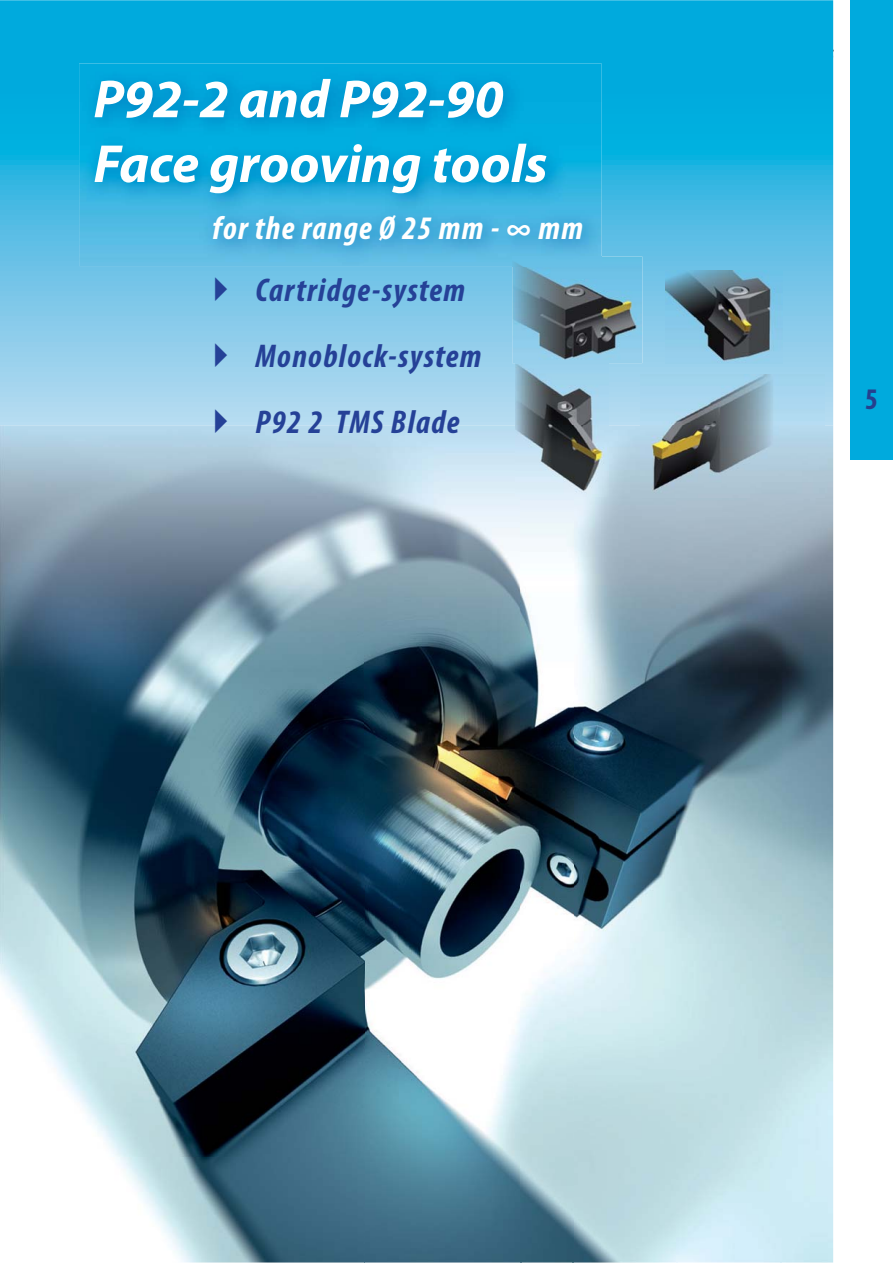
<style>
.page{position:relative;width:893px;height:1263px;background:#fff}
.page>*{position:absolute;margin:0;border:0;box-sizing:border-box;transform-origin:0 0}
.t1{font:italic 700 54px/64.8px "Myriad Pro";color:#fff}
.t2{font:italic 700 condensed 33px/66px "Myriad Pro";letter-spacing:.04em;color:#254197}
.t3{font:italic 700 condensed 33px "Myriad Pro";letter-spacing:.04em;color:#fff}
.t4{font:700 condensed 30px "Myriad Pro";color:#25408e}
</style>
<div class="page">
<div style="left:850px;top:0;width:43px;height:460px;background:#0ad"></div>
<svg style="left:0;top:0;width:833px;height:425px;background:#4cbde4"></svg>
<img style="left:79px;top:64px;width:523px;height:202px">
<img style="left:0;top:425px;width:520px;height:838px">
<img style="left:573px;top:425px;width:104px;height:838px">
<img style="left:781px;top:425px;width:52px;height:838px">
<img style="left:520px;top:496px;width:53px;height:767px">
<img style="left:677px;top:498px;width:104px;height:765px">
<img style="left:512px;top:257px;width:130px;height:106px">
<img style="left:512px;top:257px;width:90px;height:9px">
<img style="left:666px;top:271px;width:116px;height:93px">
<img style="left:515px;top:360px;width:94px;height:136px">
<img style="left:641px;top:375px;width:184px;height:123px">
<svg style="left:215px;top:277px;width:12px;height:24px"></svg>
<svg style="left:215px;top:343px;width:12px;height:24px"></svg>
<svg style="left:215px;top:409px;width:12px;height:24px"></svg>
<h1 class="t1" style="left:94px;top:70px;width:455px">P92-2 and P92-90<br>Face grooving tools</h1>
<p class="t3" style="left:213px;top:215px;width:372px">for the range Ø 25 mm - ∞ mm</p>
<p class="t2" style="left:255px;top:259px;width:228px">Cartridge-system<br>Monoblock-system<br>P92 2 TMS Blade</p>
<p class="t4" style="left:865px;top:388px;width:14px">5</p>
</div>
